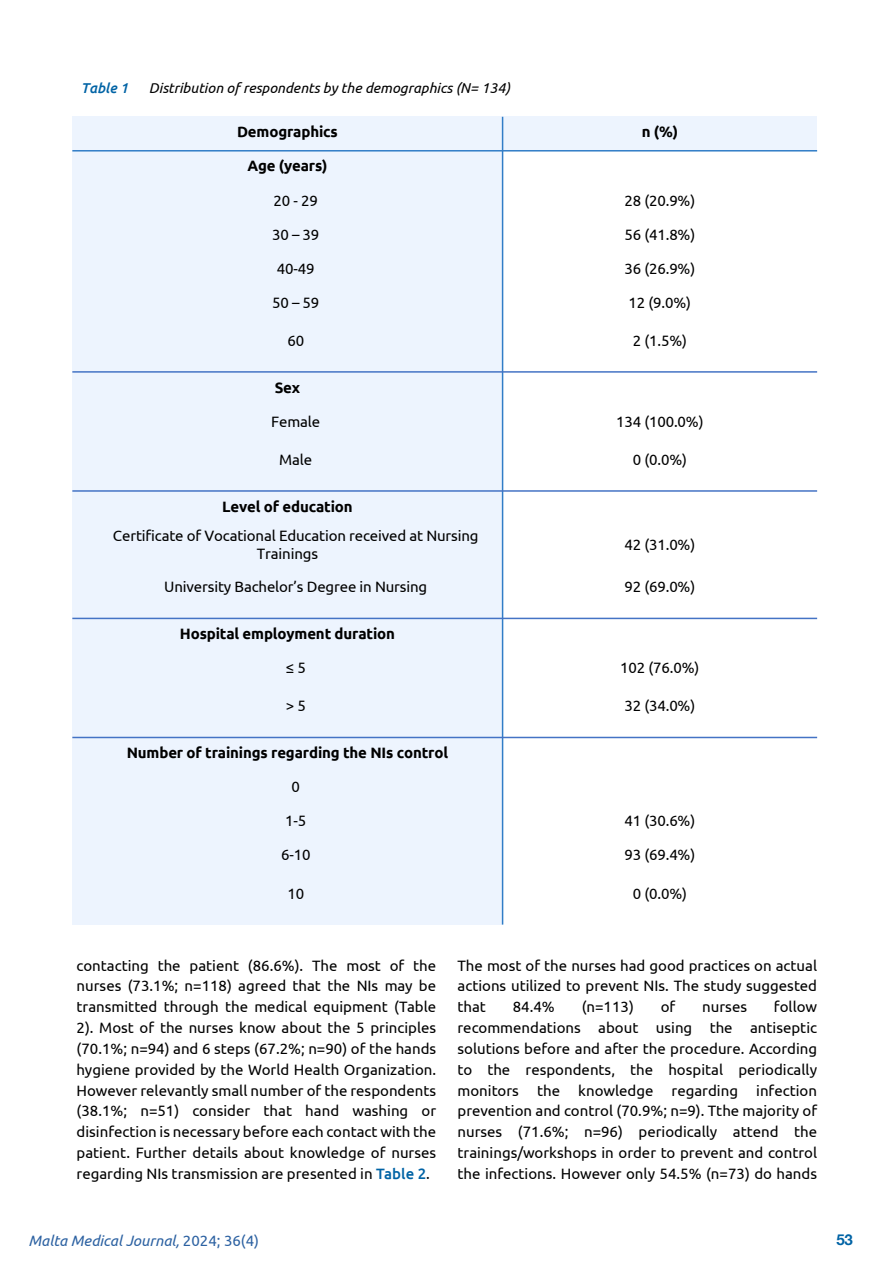
<style>
.page{position:relative;width:894px;height:1263px;background:#fff}
.page>*{position:absolute;margin:0;border:0;box-sizing:border-box;transform-origin:0 0}
.t1{font:15px/20.9px "Ubuntu";letter-spacing:-.01em;color:#000;text-align:justify}
.t2{font:700 15px "Ubuntu";letter-spacing:-.01em;color:#000}
.t3{font:italic 15px "Ubuntu";color:#2d62a2}
.t4{font:700 15px "Helvetica Neue";color:#0063a5}
.t5{font:italic 14.25px "Ubuntu";color:#000}
.t6{font:italic 500 14.25px "Ubuntu";color:#0063a5}
.s1{font-weight:500;color:#0063a5}
.s2{font-style:normal}
</style>
<div class="page">
<div style="left:72px;top:117px;width:744px;height:34px;background:#edf4fe"></div>
<div style="left:72px;top:151px;width:430px;height:774px;background:#edf4fe"></div>
<hr style="left:501px;top:117px;width:2px;height:808px;background:#317dc7">
<hr style="left:72px;top:371px;width:744px;height:2px;background:#4473c5">
<hr style="left:72px;top:490px;width:744px;height:2px;background:#4473c5">
<hr style="left:72px;top:618px;width:744px;height:1px;background:#4473c5">
<hr style="left:72px;top:737px;width:744px;height:1px;background:#4473c5">
<hr style="left:72px;top:150px;width:744px;height:2px;background:#317dc7">
<p class="t6" style="left:81px;top:81px;width:49px">Table 1</p>
<p class="t5" style="left:149px;top:81px;width:362px">Distribution of respondents by the demographics (N= 134)</p>
<p class="t2" style="left:237px;top:126px;width:102px">Demographics</p>
<p class="t2" style="left:641px;top:126px;width:38px">n (%)</p>
<p class="t2" style="left:247px;top:160px;width:82px">Age (years)</p>
<p class="t1" style="left:273px;top:191px;width:46px">20 - 29</p>
<p class="t1" style="left:624px;top:191px;width:72px">28 (20.9%)</p>
<p class="t1" style="left:272px;top:225px;width:49px">30 – 39</p>
<p class="t1" style="left:624px;top:225px;width:72px">56 (41.8%)</p>
<p class="t1" style="left:277px;top:259px;width:39px">40-49</p>
<p class="t1" style="left:624px;top:259px;width:72px">36 (26.9%)</p>
<p class="t1" style="left:272px;top:293px;width:49px">50 – 59</p>
<p class="t1" style="left:628px;top:293px;width:64px">12 (9.0%)</p>
<p class="t1" style="left:287px;top:331px;width:18px">60</p>
<p class="t1" style="left:632px;top:331px;width:56px">2 (1.5%)</p>
<p class="t2" style="left:274px;top:381px;width:27px">Sex</p>
<p class="t1" style="left:271px;top:412px;width:50px">Female</p>
<p class="t1" style="left:616px;top:412px;width:89px">134 (100.0%)</p>
<p class="t1" style="left:279px;top:450px;width:34px">Male</p>
<p class="t1" style="left:632px;top:450px;width:56px">0 (0.0%)</p>
<p class="t2" style="left:222px;top:500px;width:132px">Level of education</p>
<p class="t1" style="left:257px;top:527px;width:223px;line-height:18px;text-indent:-144px">Certificate of Vocational Education received at Nursing<br>Trainings</p>
<p class="t1" style="left:624px;top:535px;width:72px">42 (31.0%)</p>
<p class="t1" style="left:164px;top:577px;width:264px">University Bachelor’s Degree in Nursing</p>
<p class="t1" style="left:624px;top:577px;width:72px">92 (69.0%)</p>
<p class="t2" style="left:180px;top:627px;width:217px">Hospital employment duration</p>
<p class="t1" style="left:285px;top:658px;width:22px">≤ 5</p>
<p class="t1" style="left:620px;top:658px;width:81px">102 (76.0%)</p>
<p class="t1" style="left:285px;top:696px;width:22px">&gt; 5</p>
<p class="t1" style="left:624px;top:696px;width:72px">32 (34.0%)</p>
<p class="t2" style="left:127px;top:746px;width:323px">Number of trainings regarding the NIs control</p>
<p class="t1" style="left:291px;top:777px;width:10px">0</p>
<p class="t1" style="left:285px;top:811px;width:23px">1-5</p>
<p class="t1" style="left:624px;top:811px;width:72px">41 (30.6%)</p>
<p class="t1" style="left:281px;top:845px;width:31px">6-10</p>
<p class="t1" style="left:624px;top:845px;width:72px">93 (69.4%)</p>
<p class="t1" style="left:287px;top:884px;width:18px">10</p>
<p class="t1" style="left:632px;top:884px;width:56px">0 (0.0%)</p>
<p class="t1" style="left:77px;top:956px;width:361px">contacting the patient (86.6%). The most of the nurses (73.1%; n=118) agreed that the NIs may be transmitted through the medical equipment (Table 2). Most of the nurses know about the 5 principles (70.1%; n=94) and 6 steps (67.2%; n=90) of the hands hygiene provided by the World Health Organization.<br>However relevantly small number of the respondents (38.1%; n=51) consider that hand washing or disinfection is necessary before each contact with the patient. Further details about knowledge of nurses regarding NIs transmission are presented in <span class="s1">Table 2</span>.</p>
<p class="t1" style="left:457px;top:956px;width:361px">The most of the nurses had good practices on actual actions utilized to prevent NIs. The study suggested that</p>
<p class="t1" style="left:512px;top:997px;width:43px">84.4%</p>
<p class="t1" style="left:581px;top:997px;width:54px">(n=113)</p>
<p class="t1" style="left:660px;top:997px;width:16px">of</p>
<p class="t1" style="left:702px;top:997px;width:46px">nurses</p>
<p class="t1" style="left:457px;top:997px;width:361px;text-indent:316px">follow recommendations about using the antiseptic solutions before and after the procedure. According to the respondents, the hospital periodically monitors the knowledge regarding infection prevention and control (70.9%; n=9). Tthe majority of nurses (71.6%; n=96) periodically attend the trainings/workshops in order to prevent and control the infections. However only 54.5% (n=73) do hands</p>
<p class="t3" style="left:29px;top:1234px;width:232px">Malta Medical Journal, <span class="s2">2024; 36(4)</span></p>
<p class="t4" style="left:836px;top:1230px;width:18px">53</p>
</div>
